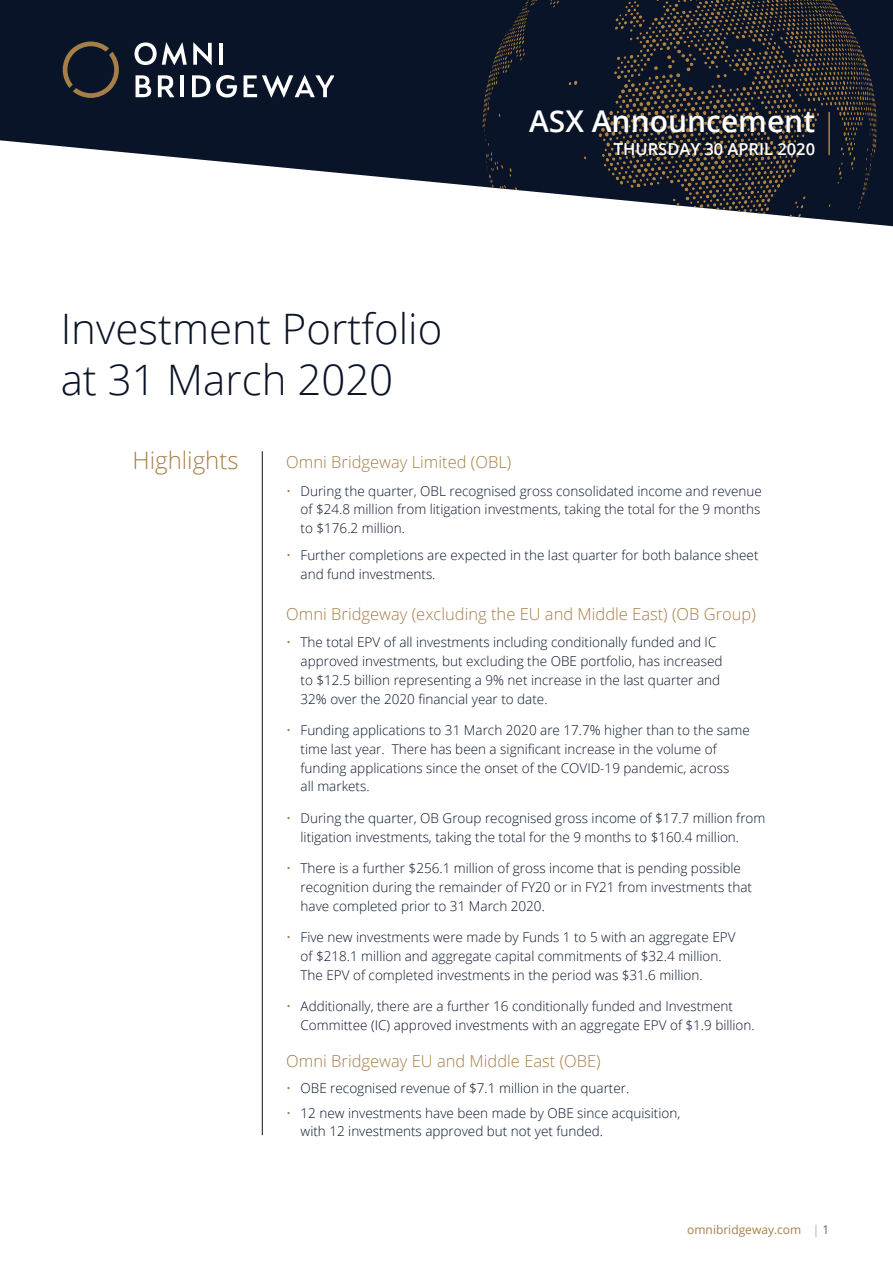
<style>
.page{position:relative;width:893px;height:1263px;background:#fff}
.page>*{position:absolute;margin:0;border:0;box-sizing:border-box;transform-origin:0 0}
.t1{font:300 42px/51px "Open Sans";color:#0a1428}
.Pie_body{font:600 30px "Open Sans";color:#fff}
.Heading_2{font:300 24px "Open Sans";color:#a67f48}
.Heading_3_WHITE{font:300 16.5px "Open Sans";color:#a57e48}
.t2{font:600 16.5px "Open Sans";color:#fff}
.t3{font:300 13.5px/18.8px "Open Sans";color:#0a1428}
.t4{font:300 13.5px/17.2px "Open Sans";color:#061429}
.t5{font:12px "Open Sans";color:#a67f48}
.t6{font:300 12px "Open Sans";color:#a67f48}
.s1{color:#a67f48}
.s2{color:#061429}
</style>
<div class="page">
<svg style="left:0;top:0;width:460px;height:185px;background:#2b3345"></svg>
<img style="left:460px;top:0;width:433px;height:226px">
<svg style="left:135px;top:42px;width:52px;height:23px"></svg>
<svg style="left:193px;top:42px;width:19px;height:23px"></svg>
<hr style="left:220px;top:43px;width:3px;height:22px;background:#fff">
<svg style="left:136px;top:75px;width:15px;height:22px"></svg>
<svg style="left:158px;top:75px;width:16px;height:22px"></svg>
<hr style="left:180px;top:75px;width:4px;height:22px;background:#fff">
<svg style="left:192px;top:75px;width:18px;height:22px"></svg>
<svg style="left:216px;top:75px;width:21px;height:23px"></svg>
<svg style="left:244px;top:75px;width:90px;height:23px"></svg>
<svg style="left:63px;top:42px;width:56px;height:56px;background:#2d2c2f"></svg>
<hr style="left:828px;top:112px;width:2px;height:43px;background:#a57e48">
<hr style="left:262px;top:451px;width:1px;height:684px;background:#0a1428">
<p class="t1" style="left:61px;top:302px;width:383px">Investment Portfolio at 31 March 2020</p>
<p class="Pie_body" style="left:529px;top:101px;width:288px">ASX Announcement</p>
<p class="t2" style="left:614px;top:138px;width:203px">THURSDAY 30 APRIL 2020</p>
<p class="Heading_2" style="left:132px;top:444px;width:108px">Highlights</p>
<p class="Heading_3_WHITE" style="left:286px;top:451px;width:227px">Omni Bridgeway Limited (OBL)</p>
<p class="t3" style="left:301px;top:481px;width:463px;text-align:justify;text-indent:-14px"><span class="s1">•</span> During the quarter, OBL recognised gross consolidated income and revenue of $24.8 million from litigation investments, taking the total for the 9 months to $176.2 million.</p>
<p class="t3" style="left:301px;top:546px;width:459px;text-indent:-14px"><span class="s1">•</span> Further completions are expected in the last quarter for both balance sheet and fund investments.</p>
<p class="Heading_3_WHITE" style="left:286px;top:603px;width:471px">Omni Bridgeway (excluding the EU and Middle East) (OB Group)</p>
<p class="t3" style="left:301px;top:633px;width:423px;text-indent:-14px"><span class="s1">•</span> The total EPV of all investments including conditionally funded and IC approved investments, but excluding the OBE portfolio, has increased to $12.5 billion representing a 9% net increase in the last quarter and 32% over the 2020 financial year to date.</p>
<p class="t3" style="left:301px;top:720px;width:451px;text-indent:-14px"><span class="s1">•</span> Funding applications to 31 March 2020 are 17.7% higher than to the same time last year. There has been a significant increase in the volume of funding applications since the onset of the COVID-19 pandemic, across<br>all markets.</p>
<p class="t3" style="left:301px;top:808px;width:466px;text-indent:-14px"><span class="s1">•</span> During the quarter, OB Group recognised gross income of $17.7 million from litigation investments, taking the total for the 9 months to $160.4 million.</p>
<p class="t3" style="left:301px;top:858px;width:453px;text-indent:-14px"><span class="s1">•</span> There is a further $256.1 million of gross income that is pending possible recognition during the remainder of FY20 or in FY21 from investments that have completed prior to 31 March 2020.</p>
<p class="t3" style="left:301px;top:927px;width:436px;text-indent:-14px"><span class="s1">•</span> Five new investments were made by Funds 1 to 5 with an aggregate EPV of $218.1 million and aggregate capital commitments of $32.4 million.<br>The EPV of completed investments in the period was $31.6 million.</p>
<p class="t3" style="left:301px;top:996px;width:456px;text-indent:-14px"><span class="s1">•</span> Additionally, there are a further 16 conditionally funded and Investment<br>Committee (IC) approved investments with an aggregate EPV of $1.9 billion.</p>
<p class="Heading_3_WHITE" style="left:286px;top:1049px;width:316px">Omni Bridgeway EU and Middle East (OBE)</p>
<p class="t4" style="left:286px;top:1079px;width:344px"><span class="s1">•</span> OBE recognised revenue of $7.1 million in the quarter.</p>
<p class="t4" style="left:301px;top:1104px;width:381px;text-indent:-14px"><span class="s1">•</span> 12 new investments have been made by OBE since acquisition, with 12 investments approved but not yet funded.</p>
<p class="t5" style="left:687px;top:1221px;width:116px">omnibridgeway.com</p>
<p class="t6" style="left:813px;top:1221px;width:18px">| <span class="s2">1</span></p>
</div>
